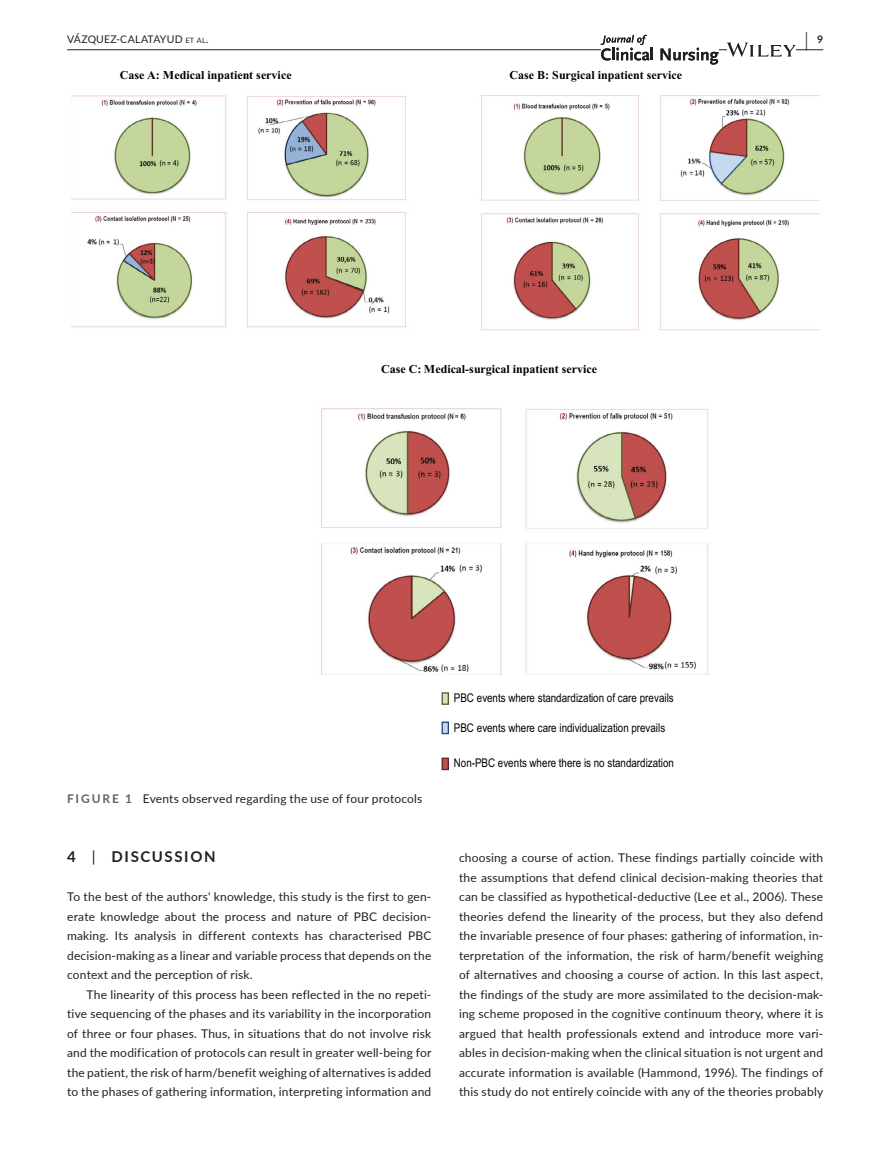
<style>
.page{position:relative;width:893px;height:1174px;background:#fff}
.page>*{position:absolute;margin:0;border:0;box-sizing:border-box;transform-origin:0 0}
.t1{font:700 19.5px "Lato";color:#231f20;scale:.43 1}
.t2{font:700 15px "Lato";letter-spacing:.11em;color:#231f20}
.t3{font:12px/19.5px "Lato";letter-spacing:.015em;color:#231f20;text-align:justify}
.t4{font:12px "Arial Narrow";color:#000}
.t5{font:700 12px "Times New Roman";color:#000}
.t6{font:10.5px "Lato";letter-spacing:.02em;color:#231f20}
.s1{font-size:7.35px}
.s2{font-weight:700;color:#636366}
.s3{font-weight:400}
</style>
<div class="page">
<hr style="left:67px;top:49px;width:756px;height:1px;background:#231f20">
<div style="left:601px;top:35px;width:117px;height:30px;background:#fff"></div>
<svg style="left:601px;top:35px;width:52px;height:25px"></svg>
<svg style="left:660px;top:48px;width:58px;height:17px"></svg>
<svg style="left:727px;top:43px;width:69px;height:14px"></svg>
<img style="left:71px;top:96px;width:748px;height:578px">
<div style="left:442px;top:692px;width:7px;height:13px;background:#d6e3bc;border:1px solid #4e6128"></div>
<div style="left:442px;top:721px;width:7px;height:13px;background:#c6d9f1;border:1px solid #1f497d"></div>
<div style="left:442px;top:758px;width:6px;height:11px;background:#c0504d"></div>
<div style="left:442px;top:757px;width:7px;height:13px;border:1px solid #632523"></div>
<p class="t6" style="left:67px;top:32px;width:143px">VÁZQUEZ-CALATAYUD <span class="s1">et al</span> .</p>
<h1 class="t1" style="left:805px;top:25px;width:43px">| <sup>9</sup></h1>
<p class="t5" style="left:120px;top:67px;width:173px">Case A: Medical inpatient service</p>
<p class="t5" style="left:509px;top:67px;width:174px">Case B: Surgical inpatient service</p>
<p class="t5" style="left:381px;top:361px;width:217px">Case C: Medical-surgical inpatient service</p>
<p class="t3" style="left:67px;top:788px;width:357px"><span class="s2">FIGURE 1</span> Events observed regarding the use of four protocols</p>
<p class="t2" style="left:67px;top:845px;width:150px">4 <span class="s3">|</span> DISCUSSION</p>
<p class="t3" style="left:67px;top:886px;width:366px">To the best of the authors' knowledge, this study is the first to gen&shy;erate knowledge about the process and nature of PBC decision&shy;making. Its analysis in different contexts has characterised PBC decision-making as a linear and variable process that depends on the context and the perception of risk.</p>
<p class="t3" style="left:67px;top:984px;width:366px;text-indent:20px">The linearity of this process has been reflected in the no repeti&shy;tive sequencing of the phases and its variability in the incorporation of three or four phases. Thus, in situations that do not involve risk and the modification of protocols can result in greater well-being for the patient, the risk of harm/benefit weighing of alternatives is added to the phases of gathering information, interpreting information and</p>
<p class="t4" style="left:454px;top:689px;width:221px">PBC events where standardization of care prevails</p>
<p class="t4" style="left:454px;top:719px;width:213px">PBC events where care individualization prevails</p>
<p class="t4" style="left:454px;top:754px;width:222px">Non-PBC events where there is no standardization</p>
<p class="t3" style="left:459px;top:847px;width:366px">choosing a course of action. These findings partially coincide with the assumptions that defend clinical decision-making theories that can be classified as hypothetical-deductive (Lee et al., 2006). These theories defend the linearity of the process, but they also defend the invariable presence of four phases: gathering of information, in&shy;terpretation of the information, the risk of harm/benefit weighing of alternatives and choosing a course of action. In this last aspect, the findings of the study are more assimilated to the decision-mak&shy;ing scheme proposed in the cognitive continuum theory, where it is argued that health professionals extend and introduce more vari&shy;ables in decision-making when the clinical situation is not urgent and accurate information is available (Hammond, 1996). The findings of this study do not entirely coincide with any of the theories probably</p>
</div>
